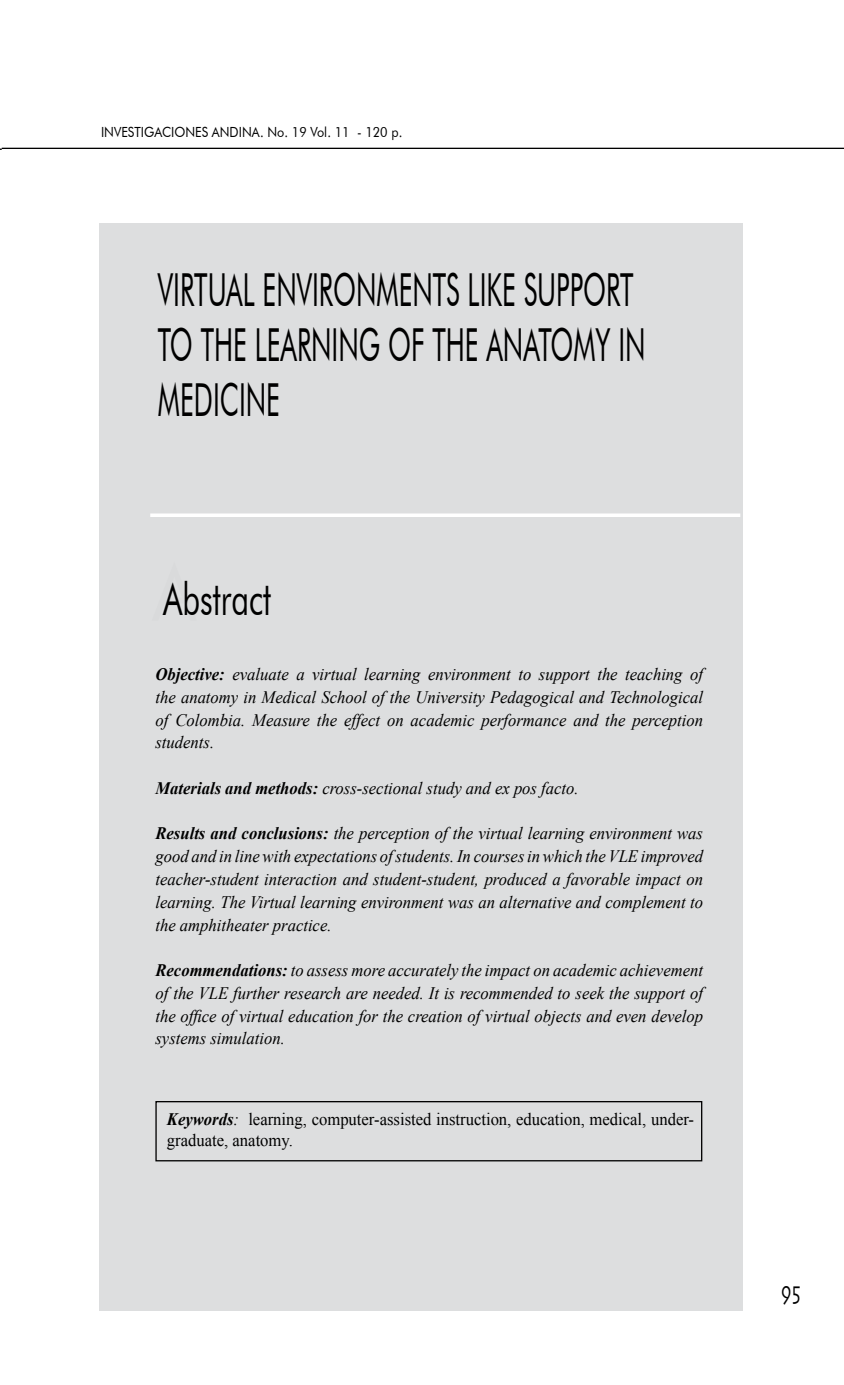
<style>
.page{position:relative;width:844px;height:1385px;background:#fff}
.page>*{position:absolute;margin:0;border:0;box-sizing:border-box;transform-origin:0 0}
.t1{font:45.5px/54.6px "Futura BT";color:#000;scale:.58 1}
.t2{font:45.5px "Futura BT";color:#000;scale:.68 1}
.t3{font:28px "Skia";color:#000;scale:.65 1}
.t4{font:italic 17.5px/22.8px "Times New Roman";color:#000;text-align:justify;scale:.95 1}
.t5{font:17.5px/21px "Times New Roman";color:#000;scale:.95 1}
.t6{font:14px "Futura BT";color:#000;scale:.9 1}
.s1{font-size:78.75px;color:#d9dadb}
.s2{font-weight:700}
.s3{font-weight:700;font-style:italic}
.s4{font-style:italic}
</style>
<div class="page">
<div style="left:99px;top:223px;width:643px;height:1087px;background:#dddedf"></div>
<div style="left:155px;top:1100px;width:547px;height:61px;border:1px solid #000"></div>
<svg style="left:150px;top:513px;width:590px;height:4px;background:#fafafa"></svg>
<hr style="left:2px;top:148px;width:841px;height:1px;background:#000">
<p class="t6" style="left:101px;top:123px;width:336px">INVESTIGACIONES ANDINA. No. 19 Vol. 11 - 120 p.</p>
<h1 class="t1" style="left:158px;top:262px;width:842px">VIRTUAL ENVIRONMENTS LIKE SUPPORT<br>TO THE LEARNING OF THE ANATOMY IN<br>MEDICINE</h1>
<h1 class="t2" style="left:153px;top:570px;width:176px"><span class="s1">A</span>Abstract</h1>
<p class="t4" style="left:155px;top:662px;width:577px"><span class="s2">Objective:</span> evaluate a virtual learning environment to support the teaching of the anatomy in Medical School of the University Pedagogical and Technological of Colombia. Measure the effect on academic performance and the perception students.</p>
<p class="t4" style="left:155px;top:776px;width:447px"><span class="s2">Materials and methods:</span> cross-sectional study and ex pos facto.</p>
<p class="t4" style="left:155px;top:821px;width:577px"><span class="s2">Results and conclusions:</span> the perception of the virtual learning environment was good and in line with expectations of students. In courses in which the VLE improved teacher-student interaction and student-student, produced a favorable impact on learning. The Virtual learning environment was an alternative and complement to the amphitheater practice.</p>
<p class="t4" style="left:155px;top:958px;width:577px"><span class="s2">Recommendations:</span> to assess more accurately the impact on academic achievement of the VLE further research are needed. It is recommended to seek the support of the office of virtual education for the creation of virtual objects and even develop systems simulation.</p>
<p class="t5" style="left:167px;top:1108px;width:556px"><span class="s3">Keywords</span><span class="s4">:</span> learning, computer-assisted instruction, education, medical, under&shy;graduate, anatomy.</p>
<h2 class="t3" style="left:781px;top:1273px;width:31px">95</h2>
</div>
